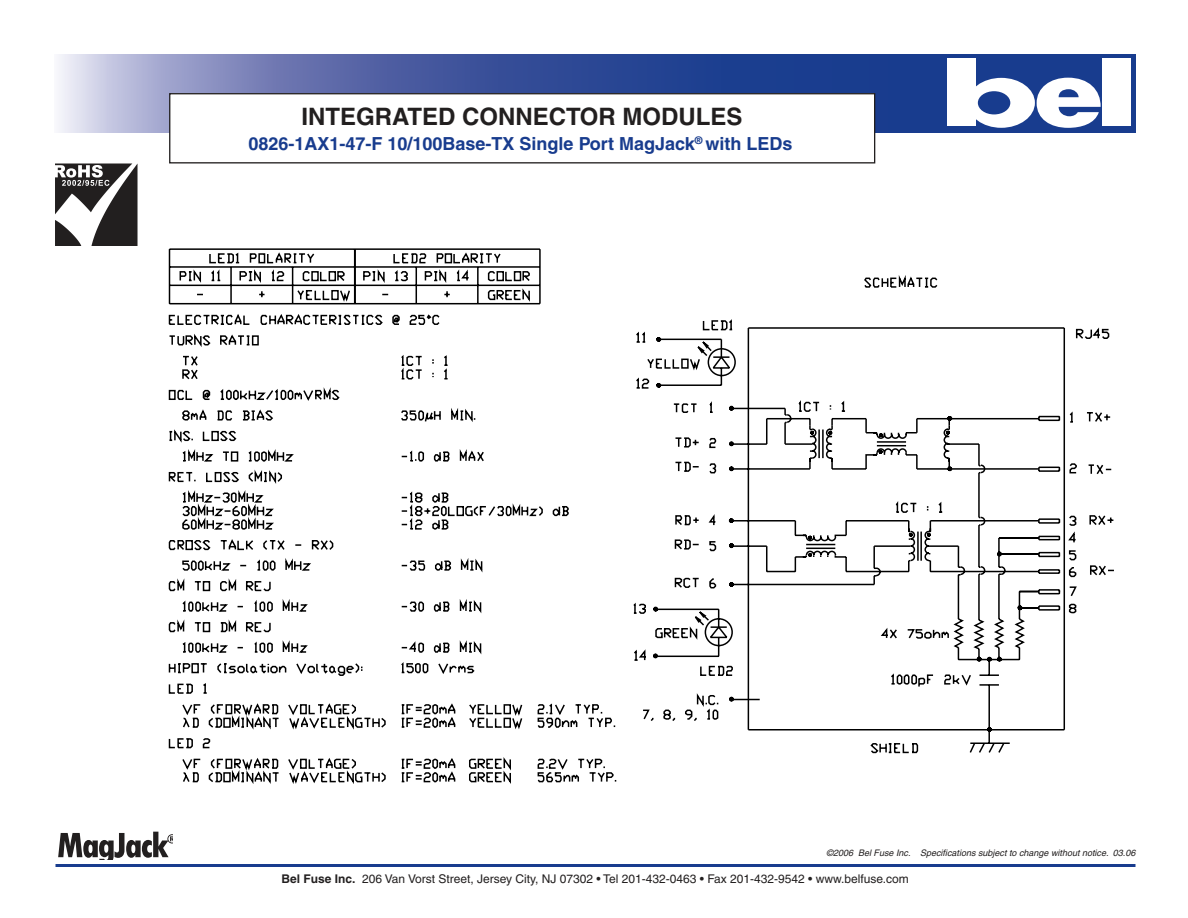
<style>
.page{position:relative;width:1188px;height:918px;background:#fff}
.page>*{position:absolute;margin:0;border:0;box-sizing:border-box;transform-origin:0 0}
.t1{font:700 24px "Helvetica";color:#221f1f}
.t2{font:700 18px "Helvetica";color:#183c8e}
.t3{font:12px "Helvetica";color:#221f1f}
.t4{font:italic 9px "Helvetica";color:#221f1f}
.s1{font-weight:700}
</style>
<div class="page">
<hr style="left:56px;top:864px;width:1080px;height:3px;background:#183c8e">
<div style="left:943px;top:54px;width:192px;height:78px;background:#183c8e"></div>
<img style="left:59px;top:54px;width:884px;height:78px">
<div style="left:948px;top:58px;width:28px;height:68px;background:#fff"></div>
<div style="left:968px;top:78px;width:67px;height:50px;background:#fff;border-radius:50%"></div>
<svg style="left:1037px;top:78px;width:64px;height:50px"></svg>
<div style="left:978px;top:91px;width:32px;height:23px;background:#183c8e;border-radius:50%"></div>
<div style="left:1102px;top:58px;width:28px;height:68px;background:#fff"></div>
<div style="left:170px;top:94px;width:705px;height:69px;background:#fff"></div>
<div style="left:169px;top:93px;width:706px;height:70px;border:1px solid #221f1f"></div>
<svg style="left:58px;top:832px;width:114px;height:28px"></svg>
<svg style="left:55px;top:164px;width:82px;height:82px"></svg>
<svg style="left:169px;top:248px;width:943px;height:536px"></svg>
<h1 class="t1" style="left:302px;top:102px;width:442px">INTEGRATED CONNECTOR MODULES</h1>
<h2 class="t2" style="left:249px;top:133px;width:545px">0826-1AX1-47-F 10/100Base-TX Single Port MagJack<sup>®</sup> with LEDs</h2>
<p class="t4" style="left:826px;top:847px;width:311px">©2006 Bel Fuse Inc. Speci昀椀cations subject to change without notice. 03.06</p>
<p class="t3" style="left:281px;top:871px;width:629px"><span class="s1">Bel Fuse Inc.</span> 206 Van Vorst Street, Jersey City, NJ 07302 • Tel 201-432-0463 • Fax 201-432-9542 • www.belfuse.com</p>
</div>
